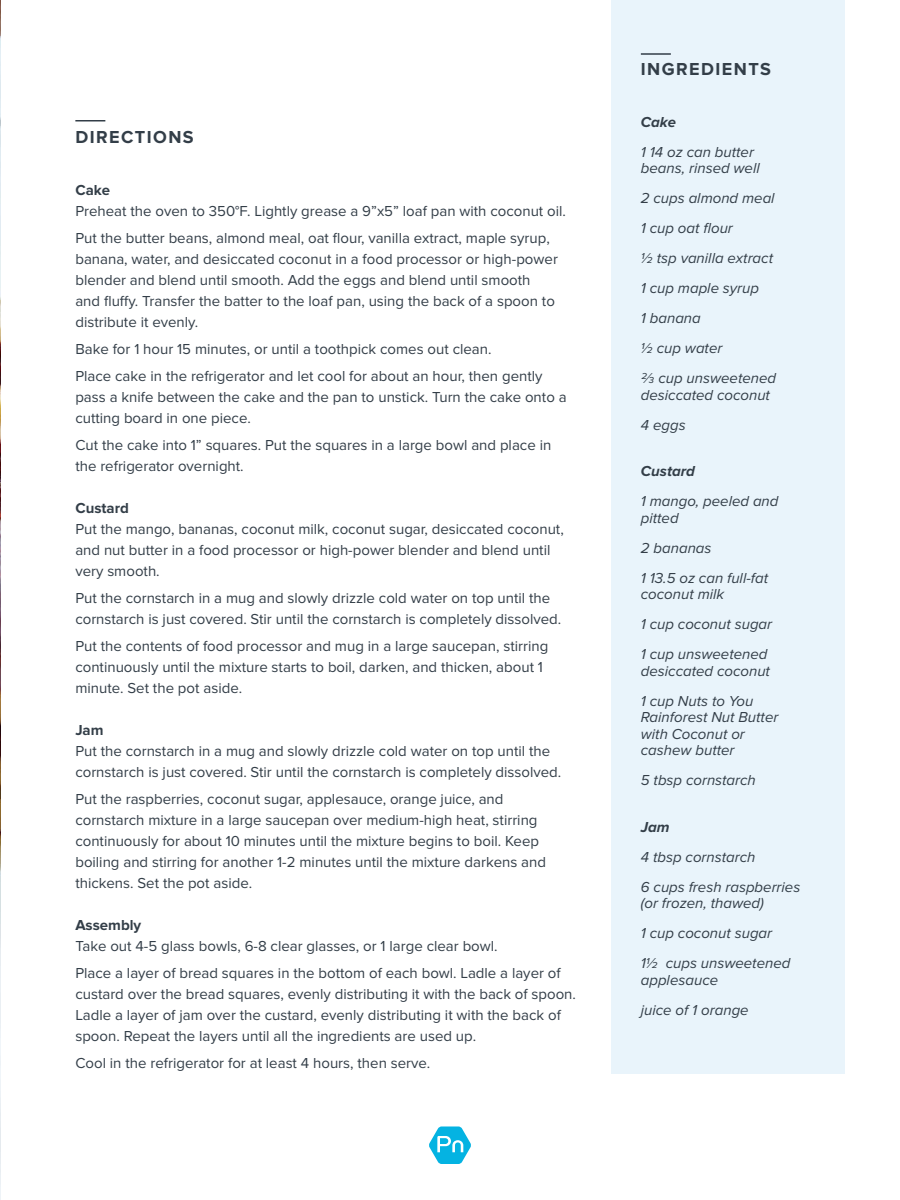
<style>
.page{position:relative;width:900px;height:1200px;background:#fff}
.page>*{position:absolute;margin:0;border:0;box-sizing:border-box;transform-origin:0 0}
.t1{font:700 18px "Proxima Nova";letter-spacing:.08em;color:#333e48}
.t2{font:15px/21px "Proxima Nova";color:#333e48}
.t3{font:italic 15px/30px "Proxima Nova";color:#333e48}
.t4{font:700 15px "Proxima Nova";color:#333e48}
.t5{font:italic 700 15px "Proxima Nova";color:#333e48}
</style>
<div class="page">
<hr style="left:75px;top:120px;width:30px;height:2px;background:#333e48">
<img style="left:0;top:0;width:1px;height:1200px">
<div style="left:611px;top:1px;width:234px;height:1073px;background:#e9f4fb"></div>
<hr style="left:641px;top:53px;width:30px;height:2px;background:#333e48">
<svg style="left:429px;top:1126px;width:42px;height:38px"></svg>
<p class="t1" style="left:75px;top:127px;width:120px">DIRECTIONS</p>
<p class="t4" style="left:75px;top:181px;width:36px">Cake</p>
<p class="t2" style="left:75px;top:198px;width:492px;line-height:27px">Preheat the oven to 350°F. Lightly grease a 9”x5” loaf pan with coconut oil.<br>Put the butter beans, almond meal, oat flour, vanilla extract, maple syrup,</p>
<p class="t2" style="left:75px;top:249px;width:484px">banana, water, and desiccated coconut in a food processor or high-power blender and blend until smooth. Add the eggs and blend until smooth and fluffy. Transfer the batter to the loaf pan, using the back of a spoon to distribute it evenly.</p>
<p class="t2" style="left:75px;top:336px;width:469px;line-height:27px">Bake for 1 hour 15 minutes, or until a toothpick comes out clean.<br>Place cake in the refrigerator and let cool for about an hour, then gently</p>
<p class="t2" style="left:75px;top:387px;width:493px">pass a knife between the cake and the pan to unstick. Turn the cake onto a cutting board in one piece.</p>
<p class="t2" style="left:75px;top:435px;width:477px">Cut the cake into 1” squares. Put the squares in a large bowl and place in the refrigerator overnight.</p>
<p class="t4" style="left:75px;top:499px;width:55px">Custard</p>
<p class="t2" style="left:75px;top:519px;width:490px">Put the mango, bananas, coconut milk, coconut sugar, desiccated coconut, and nut butter in a food processor or high-power blender and blend until very smooth.</p>
<p class="t2" style="left:75px;top:588px;width:488px">Put the cornstarch in a mug and slowly drizzle cold water on top until the cornstarch is just covered. Stir until the cornstarch is completely dissolved.</p>
<p class="t2" style="left:75px;top:636px;width:474px">Put the contents of food processor and mug in a large saucepan, stirring continuously until the mixture starts to boil, darken, and thicken, about 1 minute. Set the pot aside.</p>
<p class="t4" style="left:75px;top:721px;width:30px">Jam</p>
<p class="t2" style="left:75px;top:741px;width:488px">Put the cornstarch in a mug and slowly drizzle cold water on top until the cornstarch is just covered. Stir until the cornstarch is completely dissolved.</p>
<p class="t2" style="left:75px;top:789px;width:472px">Put the raspberries, coconut sugar, applesauce, orange juice, and cornstarch mixture in a large saucepan over medium-high heat, stirring continuously for about 10 minutes until the mixture begins to boil. Keep boiling and stirring for another 1-2 minutes until the mixture darkens and thickens. Set the pot aside.</p>
<p class="t4" style="left:75px;top:916px;width:67px">Assembly</p>
<p class="t2" style="left:75px;top:933px;width:487px;line-height:27px">Take out 4-5 glass bowls, 6-8 clear glasses, or 1 large clear bowl.<br>Place a layer of bread squares in the bottom of each bowl. Ladle a layer of</p>
<p class="t2" style="left:75px;top:984px;width:502px">custard over the bread squares, evenly distributing it with the back of spoon.<br>Ladle a layer of jam over the custard, evenly distributing it with the back of spoon. Repeat the layers until all the ingredients are used up.</p>
<p class="t2" style="left:75px;top:1053px;width:356px">Cool in the refrigerator for at least 4 hours, then serve.</p>
<p class="t1" style="left:641px;top:59px;width:132px">INGREDIENTS</p>
<p class="t5" style="left:641px;top:113px;width:37px">Cake</p>
<p class="t3" style="left:641px;top:144px;width:120px;line-height:16.5px">1 14 oz can butter beans, rinsed well</p>
<p class="t3" style="left:641px;top:184px;width:137px">2 cups almond meal<br>1 cup oat flour<br>½ tsp vanilla extract<br>1 cup maple syrup<br>1 banana<br>½ cup water<br>⅔ cup unsweetened</p>
<p class="t3" style="left:641px;top:380px;width:131px">desiccated coconut<br>4 eggs</p>
<p class="t5" style="left:641px;top:463px;width:56px">Custard</p>
<p class="t3" style="left:641px;top:494px;width:139px;line-height:16.5px">1 mango, peeled and pitted</p>
<p class="t3" style="left:641px;top:533px;width:129px">2 bananas<br>1 13.5 oz can full-fat</p>
<p class="t3" style="left:641px;top:580px;width:133px">coconut milk<br>1 cup coconut sugar<br>1 cup unsweetened</p>
<p class="t3" style="left:641px;top:656px;width:131px">desiccated coconut<br>1 cup Nuts to You</p>
<p class="t3" style="left:641px;top:710px;width:139px;line-height:16.5px">Rainforest Nut Butter with Coconut or cashew butter</p>
<p class="t3" style="left:641px;top:766px;width:117px">5 tbsp cornstarch</p>
<p class="t5" style="left:641px;top:818px;width:30px">Jam</p>
<p class="t3" style="left:641px;top:842px;width:161px">4 tbsp cornstarch<br>6 cups fresh raspberries</p>
<p class="t3" style="left:641px;top:889px;width:151px">(or frozen, thawed)<br>1 cup coconut sugar<br>1½ cups unsweetened</p>
<p class="t3" style="left:641px;top:965px;width:109px">applesauce juice of 1 orange</p>
</div>
